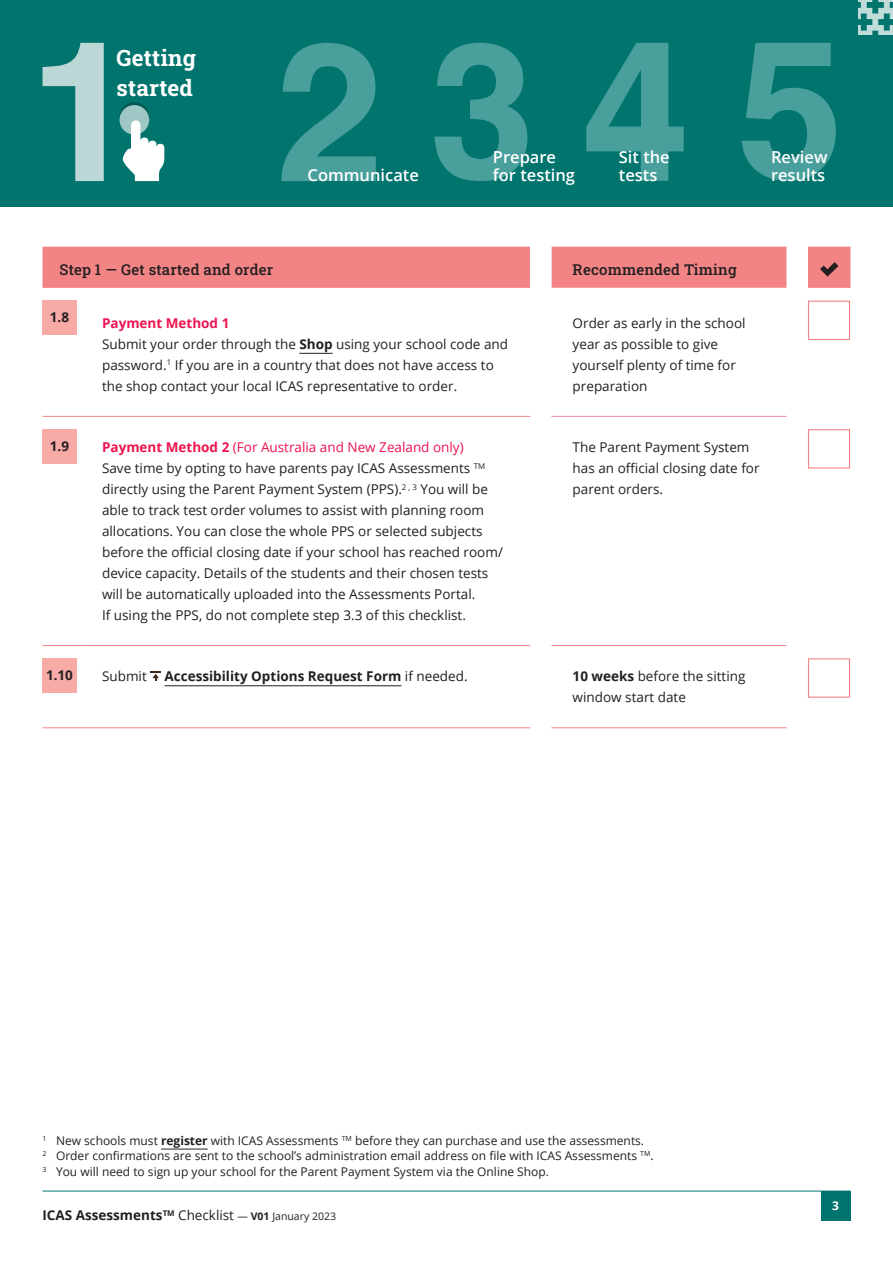
<style>
.page{position:relative;width:893px;height:1263px;background:#fff}
.page>*{position:absolute;margin:0;border:0;box-sizing:border-box;transform-origin:0 0}
.t1{font:22.5px/30px "Roboto Slab";letter-spacing:.01em;color:#fff}
.t2{font:600 16.5px/18px "Open Sans";color:#fff}
.t3{font:15px "Roboto Slab";letter-spacing:.01em;color:#231f20}
.t4{font:13.5px/21px "Open Sans";color:#231f20}
.t5{font:700 13.5px "Open Sans";color:#231f20}
.t6{font:12px/15.6px "Open Sans";color:#231f20}
.t7{font:700 12px "Open Sans";color:#fff}
.s1{font-weight:700;color:#ed1450}
.s2{font-weight:700}
.s3{color:#ed1450}
.s4{font-weight:400}
.s5{font-weight:400;font-size:10.5px}
.s6{font-size:10.5px}
</style>
<div class="page">
<hr style="left:43px;top:1191px;width:807px;height:1px;background:#00746d">
<div style="left:821px;top:1191px;width:29px;height:29px;background:#00746d"></div>
<hr style="left:551px;top:416px;width:236px;height:1px;background:#f386a4">
<hr style="left:43px;top:416px;width:42px;height:1px;background:#f38485">
<hr style="left:85px;top:416px;width:445px;height:1px;background:#f38485">
<hr style="left:43px;top:645px;width:42px;height:1px;background:#f38485">
<hr style="left:43px;top:727px;width:42px;height:1px;background:#f38485">
<hr style="left:85px;top:645px;width:445px;height:1px;background:#f38485">
<hr style="left:85px;top:727px;width:445px;height:1px;background:#f38485">
<hr style="left:551px;top:645px;width:236px;height:1px;background:#f38485">
<hr style="left:551px;top:727px;width:236px;height:1px;background:#f38485">
<svg style="left:43px;top:247px;width:807px;height:41px;background:#f28a8b"></svg>
<div style="left:43px;top:301px;width:34px;height:34px;background:#f8aaa7"></div>
<hr style="left:299px;top:353px;width:34px;height:1px;background:#231f20">
<div style="left:808px;top:301px;width:42px;height:39px;background:#fff;border:1px solid #f38485"></div>
<div style="left:43px;top:429px;width:34px;height:34px;background:#f8aaa7"></div>
<div style="left:808px;top:429px;width:42px;height:39px;background:#fff;border:1px solid #f38485"></div>
<div style="left:43px;top:658px;width:34px;height:34px;background:#f8aaa7"></div>
<hr style="left:165px;top:685px;width:236px;height:1px;background:#231f20">
<svg style="left:150px;top:671px;width:11px;height:10px"></svg>
<div style="left:808px;top:658px;width:42px;height:40px;background:#fff;border:1px solid #f38485"></div>
<hr style="left:161px;top:1149px;width:47px;height:1px;background:#231f20">
<div style="left:0;top:0;width:893px;height:207px;background:#00746d"></div>
<svg style="left:43px;top:43px;width:61px;height:138px"></svg>
<svg style="left:120px;top:102px;width:29px;height:30px"></svg>
<div style="left:120px;top:105px;width:29px;height:30px;background:#9ec7c6;border-radius:50%"></div>
<svg style="left:122px;top:120px;width:42px;height:61px"></svg>
<svg style="left:435px;top:43px;width:92px;height:138px"></svg>
<svg style="left:281px;top:43px;width:95px;height:138px"></svg>
<svg style="left:586px;top:43px;width:98px;height:138px"></svg>
<svg style="left:742px;top:43px;width:94px;height:138px"></svg>
<svg style="left:858px;top:0;width:35px;height:35px"></svg>
<h1 class="t1" style="left:117px;top:43px;width:81px">Getting started</h1>
<p class="t2" style="left:493px;top:148px;width:65px">Prepare</p>
<p class="t2" style="left:308px;top:166px;width:113px">Communicate</p>
<p class="t2" style="left:493px;top:166px;width:84px">for testing</p>
<p class="t2" style="left:619px;top:148px;width:52px">Sit the tests</p>
<p class="t2" style="left:771px;top:148px;width:58px">Review results</p>
<p class="t3" style="left:60px;top:259px;width:215px">Step 1 — Get started and order</p>
<p class="t3" style="left:573px;top:259px;width:166px">Recommended Timing</p>
<p class="t5" style="left:50px;top:308px;width:21px">1.8</p>
<p class="t4" style="left:102px;top:312px;width:408px"><span class="s1">Payment Method 1<br></span>Submit your order through the <span class="s2">Shop</span> using your school code and password.<sup>1</sup> If you are in a country that does not have access to the shop contact your local ICAS representative to order.</p>
<p class="t4" style="left:573px;top:312px;width:174px">Order as early in the school year as possible to give yourself plenty of time for preparation</p>
<p class="t5" style="left:50px;top:436px;width:21px">1.9</p>
<p class="t4" style="left:102px;top:436px;width:402px"><span class="s1">Payment Method 2</span> <span class="s3">(For Australia and New Zealand only)<br></span>Save time by opting to have parents pay ICAS Assessments <sup>TM </sup>directly using the Parent Payment System (PPS).<sup>2</sup> <sup>,</sup> <sup>3</sup> You will be able to track test order volumes to assist with planning room allocations. You can close the whole PPS or selected subjects before the official closing date if your school has reached room/ device capacity. Details of the students and their chosen tests will be automatically uploaded into the Assessments Portal.<br>If using the PPS, do not complete step 3.3 of this checklist.</p>
<p class="t4" style="left:573px;top:436px;width:188px">The Parent Payment System has an official closing date for parent orders.</p>
<p class="t5" style="left:46px;top:666px;width:28px">1.10</p>
<p class="t4" style="left:102px;top:665px;width:46px">Submit</p>
<p class="t5" style="left:165px;top:667px;width:305px">Accessibility Options Request Form <span class="s4">if needed.</span></p>
<p class="t4" style="left:573px;top:665px;width:174px"><span class="s2">10 weeks</span> before the sitting window start date</p>
<p class="t6" style="left:43px;top:1132px;width:613px"><sup>1</sup> New schools must <span class="s2">register</span> with ICAS Assessments <sup>TM</sup> before they can purchase and use the assessments.<br><sup>2</sup> Order confirmations are sent to the school’s administration email address on file with ICAS Assessments <sup>TM</sup>.<br><sup>3</sup> You will need to sign up your school for the Parent Payment System via the Online Shop.</p>
<p class="t5" style="left:43px;top:1206px;width:295px">ICAS Assessments<sup>TM</sup> <span class="s4">Checklist</span> <span class="s5">—</span> <span class="s6">V01</span> <span class="s5">January 2023</span></p>
<p class="t7" style="left:832px;top:1197px;width:8px">3</p>
</div>
